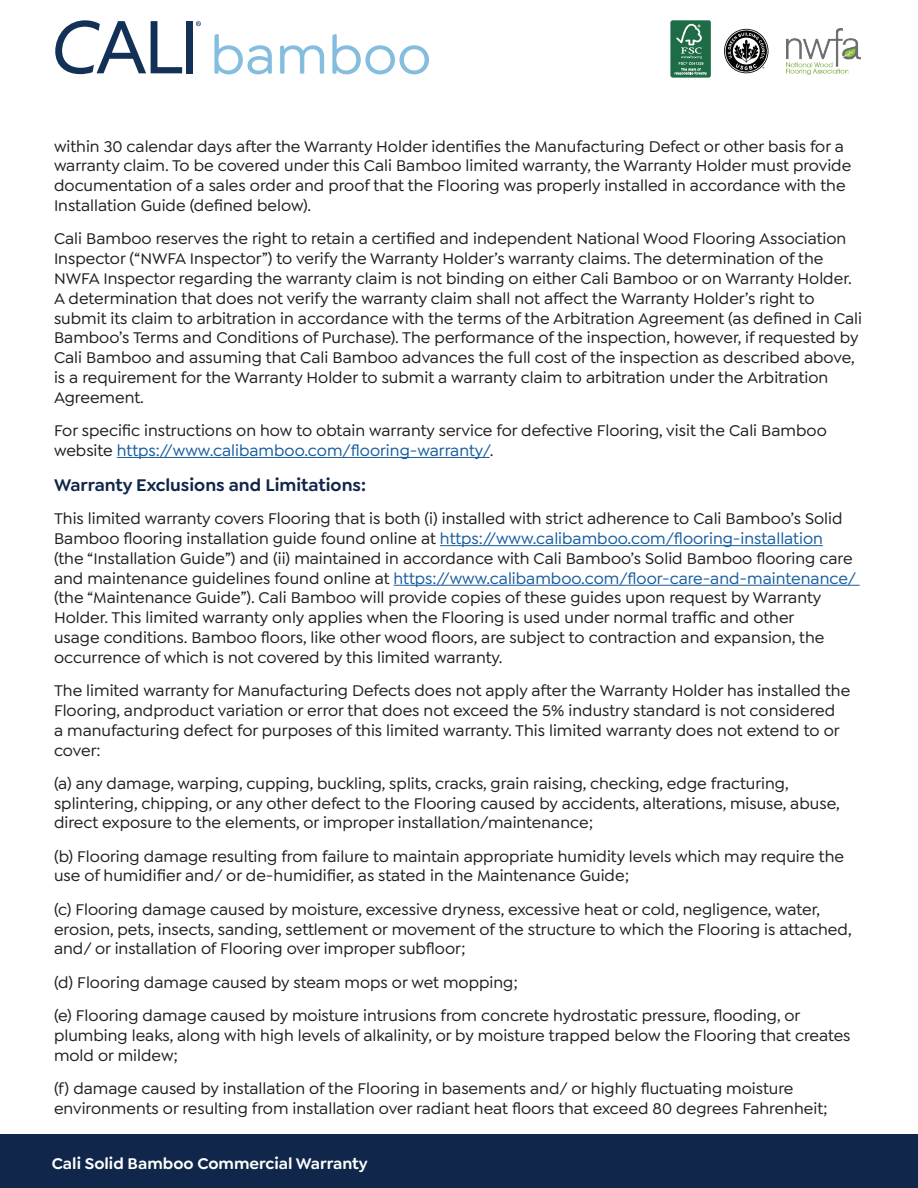
<style>
.page{position:relative;width:918px;height:1188px;background:#fff}
.page>*{position:absolute;margin:0;border:0;box-sizing:border-box;transform-origin:0 0}
.t1{font:500 55.5px "Goldplay";color:#84bdde}
.t2{font:600 18px "Goldplay";color:#10264a}
.t3{font:500 16.5px/19.8px "Goldplay";color:#231f20}
.t4{font:600 16.5px "Goldplay";color:#fff}
.s1{color:#175d9e}
</style>
<div class="page">
<svg style="left:55px;top:20px;width:127px;height:54px"></svg>
<div style="left:186px;top:21px;width:7px;height:52px;background:#133157"></div>
<svg style="left:196px;top:21px;width:5px;height:5px"></svg>
<div style="left:0;top:1134px;width:918px;height:54px;background:#10264a"></div>
<img style="left:786px;top:28px;width:75px;height:46px">
<svg style="left:724px;top:29px;width:45px;height:45px"></svg>
<svg style="left:670px;top:20px;width:41px;height:58px;background:#3f8261"></svg>
<hr style="left:117px;top:457px;width:373px;height:1px;background:#175d9e">
<hr style="left:440px;top:545px;width:383px;height:1px;background:#175d9e">
<hr style="left:394px;top:585px;width:466px;height:1px;background:#175d9e">
<h1 class="t1" style="left:210px;top:23px;width:223px">bamboo</h1>
<p class="t3" style="left:54px;top:136px;width:799px">within 30 calendar days after the Warranty Holder identifies the Manufacturing Defect or other basis for a warranty claim. To be covered under this Cali Bamboo limited warranty, the Warranty Holder must provide documentation of a sales order and proof that the Flooring was properly installed in accordance with the Installation Guide (defined below).</p>
<p class="t3" style="left:54px;top:229px;width:810px">Cali Bamboo reserves the right to retain a certified and independent National Wood Flooring Association Inspector (“NWFA Inspector”) to verify the Warranty Holder’s warranty claims. The determination of the NWFA Inspector regarding the warranty claim is not binding on either Cali Bamboo or on Warranty Holder.<br>A determination that does not verify the warranty claim shall not affect the Warranty Holder’s right to submit its claim to arbitration in accordance with the terms of the Arbitration Agreement (as defined in Cali Bamboo’s Terms and Conditions of Purchase). The performance of the inspection, however, if requested by Cali Bamboo and assuming that Cali Bamboo advances the full cost of the inspection as described above, is a requirement for the Warranty Holder to submit a warranty claim to arbitration under the Arbitration Agreement.</p>
<p class="t3" style="left:54px;top:421px;width:774px">For specific instructions on how to obtain warranty service for defective Flooring, visit the Cali Bamboo website <span class="s1">https://www.calibamboo.com/flooring-warranty/</span>.</p>
<p class="t2" style="left:54px;top:474px;width:314px">Warranty Exclusions and Limitations:</p>
<p class="t3" style="left:54px;top:509px;width:804px">This limited warranty covers Flooring that is both (i) installed with strict adherence to Cali Bamboo’s Solid Bamboo flooring installation guide found online at <span class="s1">https://www.calibamboo.com/flooring-installation </span>(the “Installation Guide”) and (ii) maintained in accordance with Cali Bamboo’s Solid Bamboo flooring care and maintenance guidelines found online at <span class="s1">https://www.calibamboo.com/floor-care-and-maintenance/ </span>(the “Maintenance Guide”). Cali Bamboo will provide copies of these guides upon request by Warranty Holder. This limited warranty only applies when the Flooring is used under normal traffic and other<br>usage conditions. Bamboo floors, like other wood floors, are subject to contraction and expansion, the occurrence of which is not covered by this limited warranty.</p>
<p class="t3" style="left:54px;top:681px;width:798px">The limited warranty for Manufacturing Defects does not apply after the Warranty Holder has installed the Flooring, andproduct variation or error that does not exceed the 5% industry standard is not considered<br>a manufacturing defect for purposes of this limited warranty. This limited warranty does not extend to or cover:</p>
<p class="t3" style="left:54px;top:773px;width:787px">(a) any damage, warping, cupping, buckling, splits, cracks, grain raising, checking, edge fracturing, splintering, chipping, or any other defect to the Flooring caused by accidents, alterations, misuse, abuse, direct exposure to the elements, or improper installation/maintenance;</p>
<p class="t3" style="left:54px;top:846px;width:792px">(b) Flooring damage resulting from failure to maintain appropriate humidity levels which may require the use of humidifier and/ or de-humidifier, as stated in the Maintenance Guide;</p>
<p class="t3" style="left:54px;top:899px;width:799px">(c) Flooring damage caused by moisture, excessive dryness, excessive heat or cold, negligence, water, erosion, pets, insects, sanding, settlement or movement of the structure to which the Flooring is attached, and/ or installation of Flooring over improper subfloor;</p>
<p class="t3" style="left:54px;top:966px;width:748px;line-height:33.3px">(d) Flooring damage caused by steam mops or wet mopping;<br>(e) Flooring damage caused by moisture intrusions from concrete hydrostatic pressure, flooding, or</p>
<p class="t3" style="left:54px;top:1025px;width:798px">plumbing leaks, along with high levels of alkalinity, or by moisture trapped below the Flooring that creates mold or mildew;</p>
<p class="t3" style="left:54px;top:1078px;width:775px">(f) damage caused by installation of the Flooring in basements and/ or highly fluctuating moisture environments or resulting from installation over radiant heat floors that exceed 80 degrees Fahrenheit;</p>
<p class="t4" style="left:52px;top:1153px;width:317px">Cali Solid Bamboo Commercial Warranty</p>
</div>
